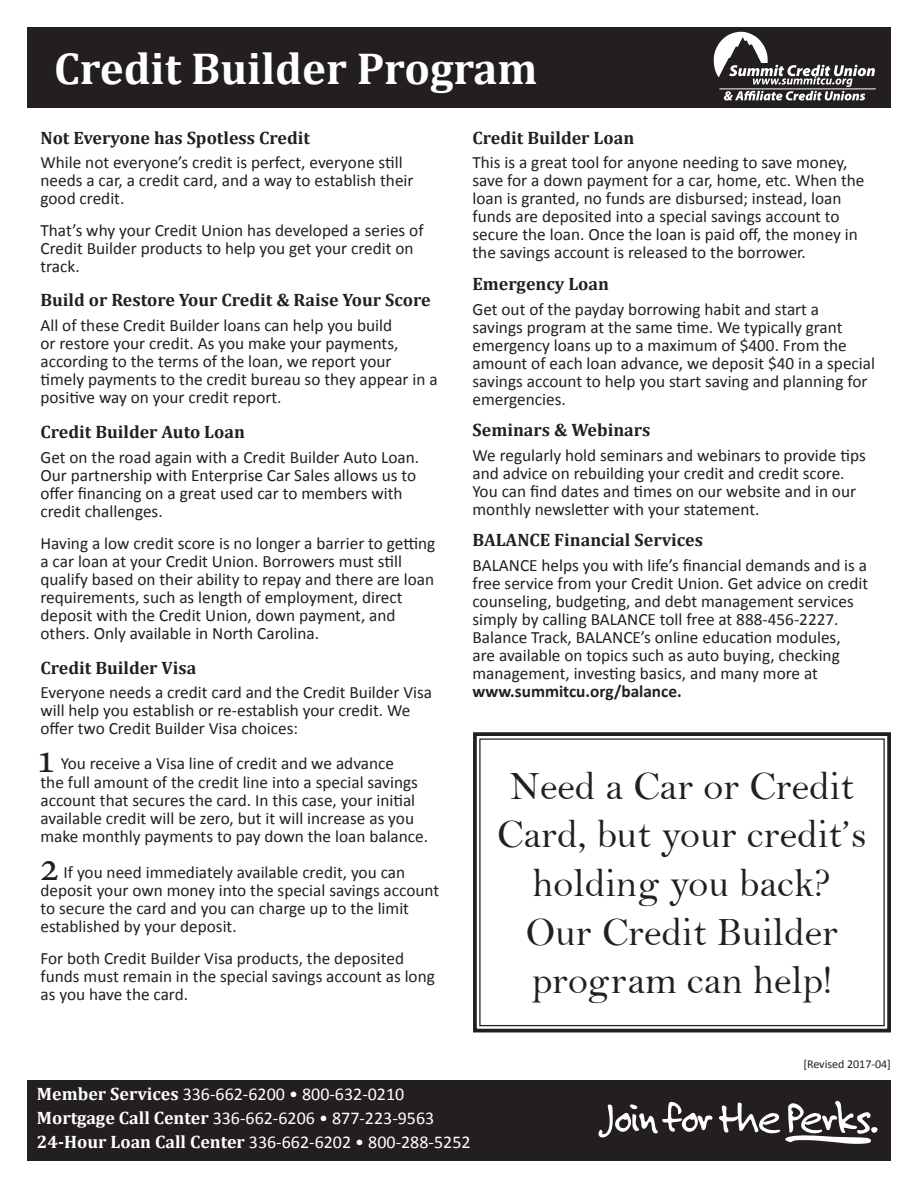
<style>
.page{position:relative;width:918px;height:1188px;background:#fff}
.page>*{position:absolute;margin:0;border:0;box-sizing:border-box;transform-origin:0 0}
.t1{font:700 45px "Cambria";color:#fff}
.t2{font:43.2px "Minion Pro";color:#231f20}
.t3{font:42.15px "Minion Pro";color:#231f20}
.t4{font:40.5px/48.6px "Bell";color:#231f20;text-align:center}
.t5{font:700 18px "Cambria";color:#231f20}
.t6{font:18px "Calibri";color:#fff}
.t7{font:17.25px/18px "Calibri";color:#231f20}
.t8{font:700 17.25px "Calibri";color:#231f20}
.t9{font:12px "Calibri";color:#231f20}
.s1{font-family:"Cambria";font-weight:700}
</style>
<div class="page">
<div style="left:27px;top:27px;width:864px;height:81px;background:#231f20"></div>
<hr style="left:719px;top:89px;width:157px;height:1px;background:#fff">
<svg style="left:714px;top:32px;width:161px;height:68px"></svg>
<div style="left:27px;top:1080px;width:864px;height:81px;background:#231f20"></div>
<svg style="left:598px;top:1101px;width:280px;height:43px"></svg>
<svg style="left:473px;top:732px;width:418px;height:301px"></svg>
<div style="left:479px;top:738px;width:406px;height:288px;border:1px solid #231f20"></div>
<p class="t1" style="left:54px;top:37px;width:485px">Credit Builder Program</p>
<p class="t5" style="left:40px;top:125px;width:271px">Not Everyone has Spotless Credit</p>
<p class="t7" style="left:40px;top:154px;width:375px">While not everyone’s credit is perfect, everyone still needs a car, a credit card, and a way to establish their good credit.</p>
<p class="t7" style="left:40px;top:221px;width:385px">That’s why your Credit Union has developed a series of<br>Credit Builder products to help you get your credit on track.</p>
<p class="t5" style="left:40px;top:288px;width:392px">Build or Restore Your Credit &amp; Raise Your Score</p>
<p class="t7" style="left:40px;top:317px;width:399px">All of these Credit Builder loans can help you build<br>or restore your credit. As you make your payments, according to the terms of the loan, we report your timely payments to the credit bureau so they appear in a positive way on your credit report.</p>
<p class="t5" style="left:40px;top:419px;width:206px">Credit Builder Auto Loan</p>
<p class="t7" style="left:40px;top:448px;width:380px">Get on the road again with a Credit Builder Auto Loan.<br>Our partnership with Enterprise Car Sales allows us to offer financing on a great used car to members with credit challenges.</p>
<p class="t7" style="left:40px;top:534px;width:396px">Having a low credit score is no longer a barrier to getting a car loan at your Credit Union. Borrowers must still qualify based on their ability to repay and there are loan requirements, such as length of employment, direct deposit with the Credit Union, down payment, and others. Only available in North Carolina.</p>
<p class="t5" style="left:40px;top:655px;width:157px">Credit Builder Visa</p>
<p class="t7" style="left:40px;top:684px;width:393px">Everyone needs a credit card and the Credit Builder Visa will help you establish or re-establish your credit. We offer two Credit Builder Visa choices:</p>
<p class="t2" style="left:36px;top:729px;width:22px">1</p>
<p class="t7" style="left:40px;top:754px;width:389px;text-indent:20px">You receive a Visa line of credit and we advance<br>the full amount of the credit line into a special savings account that secures the card. In this case, your initial available credit will be zero, but it will increase as you make monthly payments to pay down the loan balance.</p>
<p class="t3" style="left:39px;top:838px;width:22px">2</p>
<p class="t7" style="left:40px;top:863px;width:400px;text-indent:23px">If you need immediately available credit, you can deposit your own money into the special savings account to secure the card and you can charge up to the limit established by your deposit.</p>
<p class="t7" style="left:40px;top:949px;width:396px">For both Credit Builder Visa products, the deposited funds must remain in the special savings account as long as you have the card.</p>
<p class="t5" style="left:472px;top:125px;width:163px">Credit Builder Loan</p>
<p class="t7" style="left:472px;top:154px;width:393px">This is a great tool for anyone needing to save money, save for a down payment for a car, home, etc. When the loan is granted, no funds are disbursed; instead, loan funds are deposited into a special savings account to secure the loan. Once the loan is paid off, the money in the savings account is released to the borrower.</p>
<p class="t5" style="left:472px;top:271px;width:138px">Emergency Loan</p>
<p class="t7" style="left:472px;top:300px;width:404px">Get out of the payday borrowing habit and start a<br>savings program at the same time. We typically grant emergency loans up to a maximum of $400. From the amount of each loan advance, we deposit $40 in a special savings account to help you start saving and planning for emergencies.</p>
<p class="t5" style="left:472px;top:417px;width:179px">Seminars &amp; Webinars</p>
<p class="t7" style="left:472px;top:446px;width:395px">We regularly hold seminars and webinars to provide tips and advice on rebuilding your credit and credit score.<br>You can find dates and times on our website and in our monthly newsletter with your statement.</p>
<p class="t5" style="left:472px;top:528px;width:232px">BALANCE Financial Services</p>
<p class="t7" style="left:472px;top:557px;width:397px">BALANCE helps you with life’s financial demands and is a free service from your Credit Union. Get advice on credit counseling, budgeting, and debt management services simply by calling BALANCE toll free at 888-456-2227.<br>Balance Track, BALANCE’s online education modules,<br>are available on topics such as auto buying, checking management, investing basics, and many more at</p>
<p class="t8" style="left:472px;top:680px;width:211px">www.summitcu.org/balance.</p>
<p class="t4" style="left:497px;top:761px;width:371px">Need a Car or Credit<br>Card, but your credit’s holding you back?<br>Our Credit Builder program can help!</p>
<p class="t9" style="left:803px;top:1057px;width:89px">[Revised 2017-04]</p>
<p class="t6" style="left:37px;top:1083px;width:369px"><span class="s1">Member Services</span> 336-662-6200 • 800-632-0210</p>
<p class="t6" style="left:37px;top:1107px;width:399px"><span class="s1">Mortgage Call Center</span> 336-662-6206 • 877-223-9563</p>
<p class="t6" style="left:37px;top:1131px;width:435px"><span class="s1">24-Hour Loan Call Center</span> 336-662-6202 • 800-288-5252</p>
</div>
